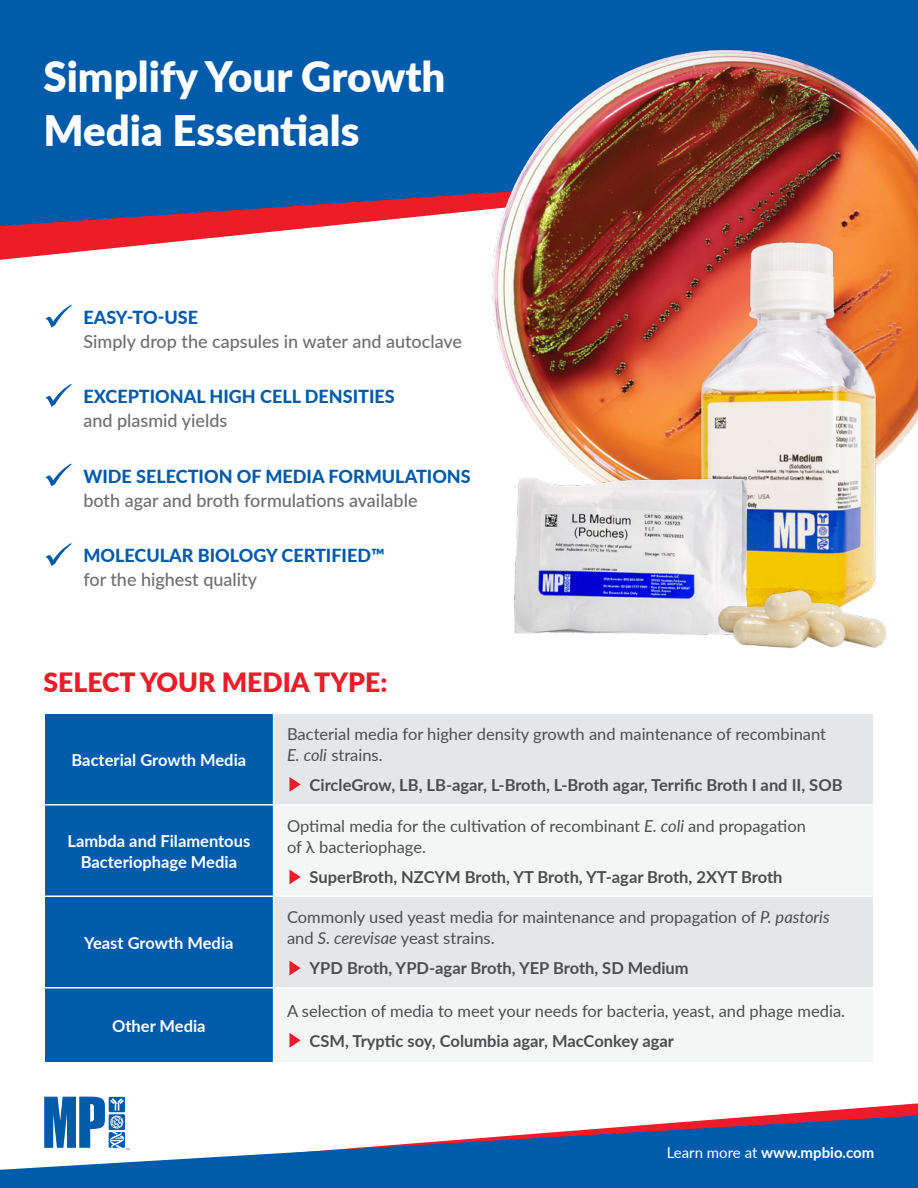
<style>
.page{position:relative;width:918px;height:1188px;background:#fff}
.page>*{position:absolute;margin:0;border:0;box-sizing:border-box;transform-origin:0 0}
.t1{font:900 42px/54px "Lato";color:#fff}
.t2{font:900 26.55px "Lato";color:#ed1c29}
.t3{font:500 18px "Lato";color:#6d6e71}
.t4{font:800 18px "Lato";color:#005baa}
.t5{font:16.5px/21px "Lato";color:#4d4d4f}
.t6{font:700 16.5px "Lato";color:#4d4d4f}
.t7{font:700 16.5px/21px "Lato";color:#fff;text-align:center}
.t8{font:700 15px "Lato";color:#fff}
.s1{font-style:italic}
.s2{font-weight:400}
</style>
<div class="page">
<svg style="left:46px;top:305px;width:26px;height:23px"></svg>
<svg style="left:46px;top:384px;width:26px;height:23px"></svg>
<svg style="left:46px;top:464px;width:26px;height:23px"></svg>
<svg style="left:46px;top:543px;width:26px;height:23px"></svg>
<div style="left:45px;top:714px;width:228px;height:348px;background:#005baa"></div>
<div style="left:274px;top:714px;width:599px;height:90px;background:#e5e6e7"></div>
<svg style="left:274px;top:806px;width:599px;height:256px;fill:#f4f5f5"></svg>
<hr style="left:44px;top:804px;width:230px;height:2px;background:#fff">
<hr style="left:44px;top:896px;width:230px;height:1px;background:#fff">
<hr style="left:274px;top:896px;width:600px;height:1px;background:#fff">
<hr style="left:44px;top:987px;width:230px;height:1px;background:#fff">
<hr style="left:274px;top:987px;width:600px;height:1px;background:#fff">
<svg style="left:760px;top:1103px;width:158px;height:13px"></svg>
<svg style="left:0;top:1116px;width:918px;height:72px;fill:#005baa"></svg>
<svg style="left:44px;top:1097px;width:86px;height:53px"></svg>
<svg style="left:289px;top:777px;width:12px;height:15px"></svg>
<svg style="left:289px;top:870px;width:12px;height:14px"></svg>
<svg style="left:289px;top:961px;width:12px;height:14px"></svg>
<svg style="left:289px;top:1033px;width:12px;height:15px"></svg>
<svg style="left:0;top:226px;width:327px;height:34px"></svg>
<div style="left:0;top:0;width:918px;height:226px;background:#005baa"></div>
<img style="left:488px;top:44px;width:430px;height:411px">
<img style="left:675px;top:212px;width:243px;height:300px">
<img style="left:514px;top:455px;width:258px;height:179px">
<img style="left:533px;top:512px;width:354px;height:137px">
<h1 class="t1" style="left:44px;top:47px;width:403px">Simplify Your Growth<br>Media Essentials</h1>
<p class="t4" style="left:83px;top:304px;width:116px">EASY-TO-USE</p>
<p class="t3" style="left:83px;top:328px;width:380px">Simply drop the capsules in water and autoclave</p>
<p class="t4" style="left:83px;top:383px;width:313px">EXCEPTIONAL HIGH CELL DENSITIES</p>
<p class="t3" style="left:83px;top:408px;width:145px">and plasmid yields</p>
<p class="t4" style="left:83px;top:463px;width:389px">WIDE SELECTION OF MEDIA FORMULATIONS</p>
<p class="t3" style="left:83px;top:487px;width:336px">both agar and broth formulations available</p>
<p class="t4" style="left:83px;top:542px;width:303px">MOLECULAR BIOLOGY CERTIFIED™</p>
<p class="t3" style="left:83px;top:567px;width:175px">for the highest quality</p>
<h2 class="t2" style="left:44px;top:662px;width:345px">SELECT YOUR MEDIA TYPE:</h2>
<p class="t7" style="left:72px;top:748px;width:176px">Bacterial Growth Media</p>
<p class="t7" style="left:68px;top:829px;width:184px">Lambda and Filamentous<br>Bacteriophage Media</p>
<p class="t7" style="left:84px;top:931px;width:151px">Yeast Growth Media</p>
<p class="t7" style="left:112px;top:1015px;width:95px">Other Media</p>
<p class="t5" style="left:287px;top:723px;width:541px">Bacterial media for higher density growth and maintenance of recombinant<br><span class="s1">E. coli</span> strains.</p>
<p class="t6" style="left:310px;top:773px;width:534px">CircleGrow, LB, LB-agar, L-Broth, L-Broth agar, Terrific Broth I and II, SOB</p>
<p class="t5" style="left:287px;top:814px;width:520px">Optimal media for the cultivation of recombinant <span class="s1">E. coli</span> and propagation of λ bacteriophage.</p>
<p class="t6" style="left:310px;top:865px;width:474px">SuperBroth, NZCYM Broth, YT Broth, YT-agar Broth, 2XYT Broth</p>
<p class="t5" style="left:287px;top:906px;width:544px">Commonly used yeast media for maintenance and propagation of <span class="s1">P. pastoris </span>and <span class="s1">S. cerevisae</span> yeast strains.</p>
<p class="t6" style="left:310px;top:956px;width:381px">YPD Broth, YPD-agar Broth, YEP Broth, SD Medium</p>
<p class="t5" style="left:287px;top:1000px;width:560px">A selection of media to meet your needs for bacteria, yeast, and phage media.</p>
<p class="t6" style="left:310px;top:1029px;width:366px">CSM, Tryptic soy, Columbia agar, MacConkey agar</p>
<p class="t8" style="left:667px;top:1141px;width:209px"><span class="s2">Learn more at</span> www.mpbio.com</p>
</div>
